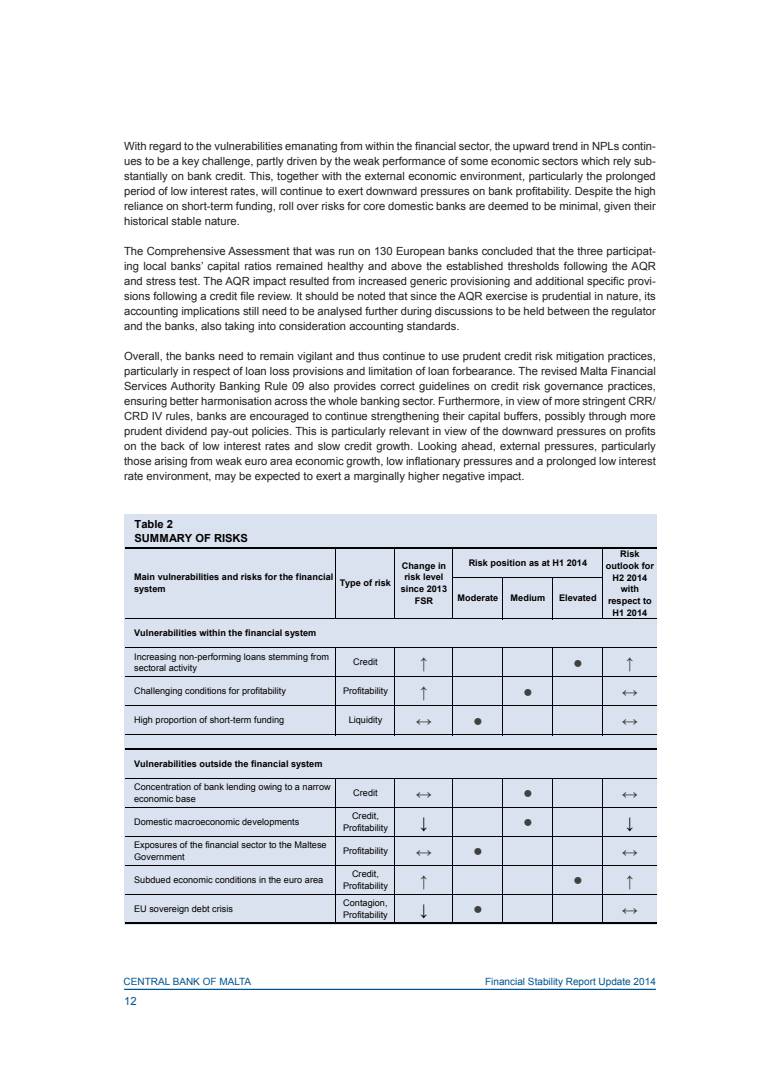
<style>
.page{position:relative;width:780px;height:1088px;background:#fff}
.page>*{position:absolute;margin:0;border:0;box-sizing:border-box;transform-origin:0 0}
.t1{font:700 16.12px "Arial";color:#404040}
.t2{font:16.12px "Arial";color:#404040}
.t3{font:700 16.12px "Arial";color:#000}
.AR_Normal_Text{font:11.25px/15px "Arial";color:#231f20;text-align:justify}
.t4{font:11.25px "Arial";color:#00538d}
.t5{font:700 11.12px/14.5px "Arial";color:#000}
.t6{font:10px "Arial";color:#00538d}
.t7{font:9.12px/11.4px "Arial";color:#000}
.t8{font:700 9.12px/11.9px "Arial";color:#000;text-align:center}
</style>
<div class="page">
<hr style="left:124px;top:989px;width:532px;height:1px;background:#00538d">
<div style="left:124px;top:514px;width:532px;height:410px;background:#dbe2ef"></div>
<hr style="left:335px;top:549px;width:1px;height:70px;background:#000">
<hr style="left:394px;top:549px;width:1px;height:70px;background:#000">
<hr style="left:452px;top:549px;width:1px;height:70px;background:#000">
<hr style="left:502px;top:578px;width:1px;height:41px;background:#000">
<hr style="left:552px;top:578px;width:1px;height:41px;background:#000">
<hr style="left:602px;top:549px;width:1px;height:70px;background:#000">
<hr style="left:335px;top:648px;width:1px;height:87px;background:#000">
<hr style="left:394px;top:648px;width:1px;height:87px;background:#000">
<hr style="left:452px;top:648px;width:1px;height:87px;background:#000">
<hr style="left:502px;top:648px;width:1px;height:87px;background:#000">
<hr style="left:552px;top:648px;width:1px;height:87px;background:#000">
<hr style="left:602px;top:648px;width:1px;height:87px;background:#000">
<hr style="left:335px;top:779px;width:1px;height:143px;background:#000">
<hr style="left:394px;top:779px;width:1px;height:143px;background:#000">
<hr style="left:452px;top:779px;width:1px;height:143px;background:#000">
<hr style="left:602px;top:779px;width:1px;height:143px;background:#000">
<hr style="left:502px;top:779px;width:1px;height:143px;background:#000">
<hr style="left:552px;top:779px;width:1px;height:143px;background:#000">
<hr style="left:125px;top:547px;width:531px;height:2px;background:#000">
<hr style="left:453px;top:577px;width:150px;height:1px;background:#000">
<hr style="left:125px;top:618px;width:531px;height:1px;background:#000">
<hr style="left:125px;top:647px;width:531px;height:1px;background:#000">
<hr style="left:125px;top:676px;width:531px;height:1px;background:#000">
<hr style="left:125px;top:705px;width:531px;height:1px;background:#000">
<hr style="left:125px;top:734px;width:531px;height:1px;background:#000">
<hr style="left:125px;top:748px;width:531px;height:2px;background:#000">
<hr style="left:125px;top:778px;width:531px;height:1px;background:#000">
<hr style="left:125px;top:807px;width:531px;height:1px;background:#000">
<hr style="left:125px;top:836px;width:531px;height:1px;background:#000">
<hr style="left:125px;top:865px;width:531px;height:1px;background:#000">
<hr style="left:125px;top:894px;width:531px;height:1px;background:#000">
<hr style="left:125px;top:922px;width:531px;height:2px;background:#000">
<p class="AR_Normal_Text" style="left:124px;top:139px;width:533px">With regard to the vulnerabilities emanating from within the financial sector, the upward trend in NPLs contin&shy;ues to be a key challenge, partly driven by the weak performance of some economic sectors which rely sub&shy;stantially on bank credit. This, together with the external economic environment, particularly the prolonged period of low interest rates, will continue to exert downward pressures on bank profitability. Despite the high reliance on short-term funding, roll over risks for core domestic banks are deemed to be minimal, given their historical stable nature.</p>
<p class="AR_Normal_Text" style="left:124px;top:244px;width:533px">The Comprehensive Assessment that was run on 130 European banks concluded that the three participat&shy;ing local banks’ capital ratios remained healthy and above the established thresholds following the AQR and stress test. The AQR impact resulted from increased generic provisioning and additional specific provi&shy;sions following a credit file review. It should be noted that since the AQR exercise is prudential in nature, its accounting implications still need to be analysed further during discussions to be held between the regulator and the banks, also taking into consideration accounting standards.</p>
<p class="AR_Normal_Text" style="left:124px;top:349px;width:533px">Overall, the banks need to remain vigilant and thus continue to use prudent credit risk mitigation practices, particularly in respect of loan loss provisions and limitation of loan forbearance. The revised Malta Financial Services Authority Banking Rule 09 also provides correct guidelines on credit risk governance practices, ensuring better harmonisation across the whole banking sector. Furthermore, in view of more stringent CRR/ CRD IV rules, banks are encouraged to continue strengthening their capital buffers, possibly through more prudent dividend pay-out policies. This is particularly relevant in view of the downward pressures on profits on the back of low interest rates and slow credit growth. Looking ahead, external pressures, particularly those arising from weak euro area economic growth, low inflationary pressures and a prolonged low interest rate environment, may be expected to exert a marginally higher negative impact.</p>
<p class="t5" style="left:134px;top:517px;width:115px">Table 2<br>SUMMARY OF RISKS</p>
<p class="t8" style="left:134px;top:571px;width:200px;text-align:left">Main vulnerabilities and risks for the financial system</p>
<p class="t8" style="left:340px;top:577px;width:53px">Type of risk</p>
<p class="t8" style="left:400px;top:560px;width:48px">Change in risk level since 2013<br>FSR</p>
<p class="t8" style="left:468px;top:557px;width:120px">Risk position as at H1 2014</p>
<p class="t8" style="left:606px;top:548px;width:50px">Risk outlook for<br>H2 2014 with respect to<br>H1 2014</p>
<p class="t8" style="left:457px;top:592px;width:42px">Moderate</p>
<p class="t8" style="left:510px;top:592px;width:36px">Medium</p>
<p class="t8" style="left:559px;top:592px;width:39px">Elevated</p>
<p class="t8" style="left:134px;top:627px;width:184px">Vulnerabilities within the financial system</p>
<p class="t7" style="left:134px;top:651px;width:196px">Increasing non-performing loans stemming from sectoral activity</p>
<p class="t7" style="left:353px;top:656px;width:26px">Credit</p>
<p class="t1" style="left:420px;top:652px;width:10px">↑</p>
<p class="t2" style="left:573px;top:651px;width:11px">●</p>
<p class="t1" style="left:626px;top:652px;width:10px">↑</p>
<p class="t7" style="left:134px;top:685px;width:153px">Challenging conditions for profitability</p>
<p class="t7" style="left:343px;top:685px;width:46px">Profitability</p>
<p class="t1" style="left:420px;top:681px;width:10px">↑</p>
<p class="t2" style="left:523px;top:680px;width:11px">●</p>
<p class="t1" style="left:622px;top:681px;width:18px">↔</p>
<p class="t7" style="left:134px;top:714px;width:151px">High proportion of short-term funding</p>
<p class="t7" style="left:348px;top:714px;width:35px">Liquidity</p>
<p class="t1" style="left:416px;top:710px;width:18px">↔</p>
<p class="t2" style="left:473px;top:709px;width:11px">●</p>
<p class="t1" style="left:621px;top:710px;width:18px">↔</p>
<p class="t8" style="left:134px;top:758px;width:190px">Vulnerabilities outside the financial system</p>
<p class="t7" style="left:134px;top:781px;width:198px">Concentration of bank lending owing to a narrow economic base</p>
<p class="t7" style="left:353px;top:787px;width:26px">Credit</p>
<p class="t1" style="left:416px;top:782px;width:18px">↔</p>
<p class="t2" style="left:523px;top:782px;width:11px">●</p>
<p class="t1" style="left:621px;top:782px;width:18px">↔</p>
<p class="t7" style="left:134px;top:816px;width:167px">Domestic macroeconomic developments</p>
<p class="t7" style="left:343px;top:810px;width:46px;text-align:center">Credit,<br>Profitability</p>
<p class="t3" style="left:420px;top:811px;width:10px">↓</p>
<p class="t2" style="left:523px;top:811px;width:11px">●</p>
<p class="t3" style="left:626px;top:811px;width:10px">↓</p>
<p class="t7" style="left:134px;top:839px;width:194px">Exposures of the financial sector to the Maltese<br>Government</p>
<p class="t7" style="left:343px;top:845px;width:46px">Profitability</p>
<p class="t1" style="left:416px;top:840px;width:18px">↔</p>
<p class="t2" style="left:473px;top:840px;width:11px">●</p>
<p class="t1" style="left:621px;top:840px;width:18px">↔</p>
<p class="t7" style="left:134px;top:874px;width:191px">Subdued economic conditions in the euro area</p>
<p class="t7" style="left:343px;top:868px;width:46px;text-align:center">Credit,<br>Profitability</p>
<p class="t1" style="left:420px;top:869px;width:10px">↑</p>
<p class="t2" style="left:573px;top:869px;width:11px">●</p>
<p class="t1" style="left:626px;top:869px;width:10px">↑</p>
<p class="t7" style="left:134px;top:903px;width:100px">EU sovereign debt crisis</p>
<p class="t7" style="left:343px;top:897px;width:46px">Contagion,<br>Profitability</p>
<p class="t3" style="left:420px;top:898px;width:10px">↓</p>
<p class="t2" style="left:473px;top:898px;width:11px">●</p>
<p class="t1" style="left:621px;top:898px;width:18px">↔</p>
<p class="t6" style="left:124px;top:975px;width:129px">CENTRAL BANK OF MALTA</p>
<p class="t6" style="left:485px;top:975px;width:172px">Financial Stability Report Update 2014</p>
<p class="t4" style="left:124px;top:993px;width:14px">12</p>
</div>
